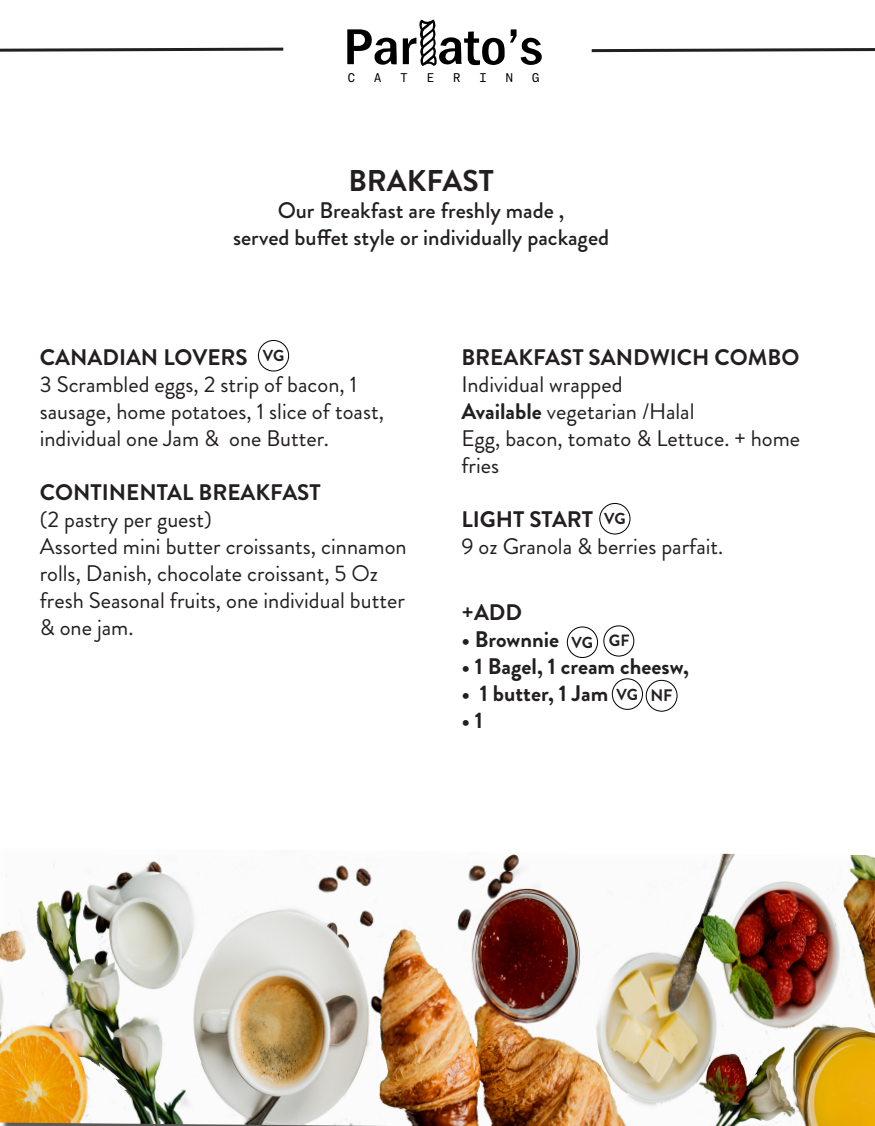
<style>
.page{position:relative;width:875px;height:1126px;background:#fff}
.page>*{position:absolute;margin:0;border:0;box-sizing:border-box;transform-origin:0 0}
.t1{font:700 30px "Brandon Grotesque";color:#231f20}
.t2{font:22.5px/27px "Brandon Grotesque";color:#231f20}
.t3{font:700 22.5px "Brandon Grotesque";color:#231f20}
.t4{font:500 22.5px "Brandon Grotesque";color:#231f20}
.t5{font:700 16.65px "Brandon Grotesque";color:#231f20}
.t6{font:700 16.27px "Brandon Grotesque";color:#231f20}
.t7{font:700 15.9px "Brandon Grotesque";letter-spacing:-.005em;color:#231f20}
.t8{font:13.35px "Calling Code";color:#000;scale:1.04 1}
.s1{font-weight:700}
</style>
<div class="page">
<svg style="left:0;top:47px;width:284px;height:5px"></svg>
<svg style="left:591px;top:48px;width:284px;height:5px"></svg>
<svg style="left:347px;top:29px;width:50px;height:36px"></svg>
<svg style="left:403px;top:19px;width:139px;height:47px"></svg>
<div style="left:599px;top:503px;width:31px;height:31px;border:1px solid #000001;border-radius:50%"></div>
<div style="left:646px;top:679px;width:31px;height:32px;border:1px solid #000001;border-radius:50%"></div>
<div style="left:258px;top:340px;width:31px;height:31px;border:1px solid #000001;border-radius:50%"></div>
<div style="left:567px;top:626px;width:31px;height:31px;border:1px solid #000001;border-radius:50%"></div>
<div style="left:612px;top:678px;width:31px;height:31px;border:1px solid #000001;border-radius:50%"></div>
<div style="left:603px;top:625px;width:31px;height:31px;border:1px solid #000001;border-radius:50%"></div>
<img style="left:0;top:853px;width:875px;height:272px">
<p class="t8" style="left:347px;top:69px;width:9px">C</p>
<p class="t8" style="left:374px;top:69px;width:9px">A</p>
<p class="t8" style="left:400px;top:69px;width:9px">T</p>
<p class="t8" style="left:426px;top:69px;width:9px">E</p>
<p class="t8" style="left:453px;top:69px;width:9px">R</p>
<p class="t8" style="left:479px;top:69px;width:9px">I</p>
<p class="t8" style="left:505px;top:69px;width:9px">N</p>
<p class="t8" style="left:532px;top:69px;width:9px">G</p>
<p class="t1" style="left:348px;top:159px;width:147px">BRAKFAST</p>
<p class="t4" style="left:278px;top:194px;width:288px">Our Breakfast are freshly made ,</p>
<p class="t4" style="left:233px;top:221px;width:377px">served buffet style or individually packaged</p>
<p class="t3" style="left:40px;top:341px;width:209px">CANADIAN LOVERS</p>
<p class="t2" style="left:40px;top:370px;width:346px">3 Scrambled eggs 2, strip of bacon 1, sausage, home potatoes 1, slice of toast, individual one Jam &amp; one Butter.</p>
<p class="t3" style="left:40px;top:476px;width:282px">CONTINENTAL BREAKFAST</p>
<p class="t2" style="left:40px;top:505px;width:174px">2( pastry per guest(</p>
<p class="t2" style="left:40px;top:532px;width:368px">Assorted mini butter croissants, cinnamon rolls, Danish, chocolate croissant 5, Oz fresh Seasonal fruits, one individual butter &amp; onejam.</p>
<p class="t7" style="left:263px;top:345px;width:23px">VG</p>
<p class="t3" style="left:461px;top:341px;width:339px">BREAKFAST SANDWICH COMBO</p>
<p class="t2" style="left:461px;top:370px;width:163px">Individual wrapped</p>
<p class="t2" style="left:461px;top:397px;width:235px"><span class="s1">Available</span> vegetarian /Halal</p>
<p class="t2" style="left:461px;top:424px;width:340px">Egg, bacon, tomato &amp; Lettuce +. home fries</p>
<p class="t3" style="left:461px;top:503px;width:133px">LIGHT START</p>
<p class="t2" style="left:461px;top:532px;width:263px">9 oz Granola &amp; berries parfait.</p>
<p class="t7" style="left:604px;top:507px;width:23px">VG</p>
<p class="t3" style="left:461px;top:596px;width:62px">+ADD</p>
<p class="t3" style="left:461px;top:623px;width:99px">• Brownnie</p>
<p class="t3" style="left:461px;top:650px;width:229px">• 1 Bagel 1, cream cheesw,</p>
<p class="t3" style="left:461px;top:677px;width:148px">• 1 butter 1, Jam</p>
<p class="t3" style="left:461px;top:704px;width:23px">•1</p>
<p class="t6" style="left:609px;top:629px;width:22px">GF</p>
<p class="t7" style="left:571px;top:631px;width:23px">VG</p>
<p class="t7" style="left:616px;top:683px;width:23px">VG</p>
<p class="t5" style="left:650px;top:683px;width:24px">NF</p>
</div>
